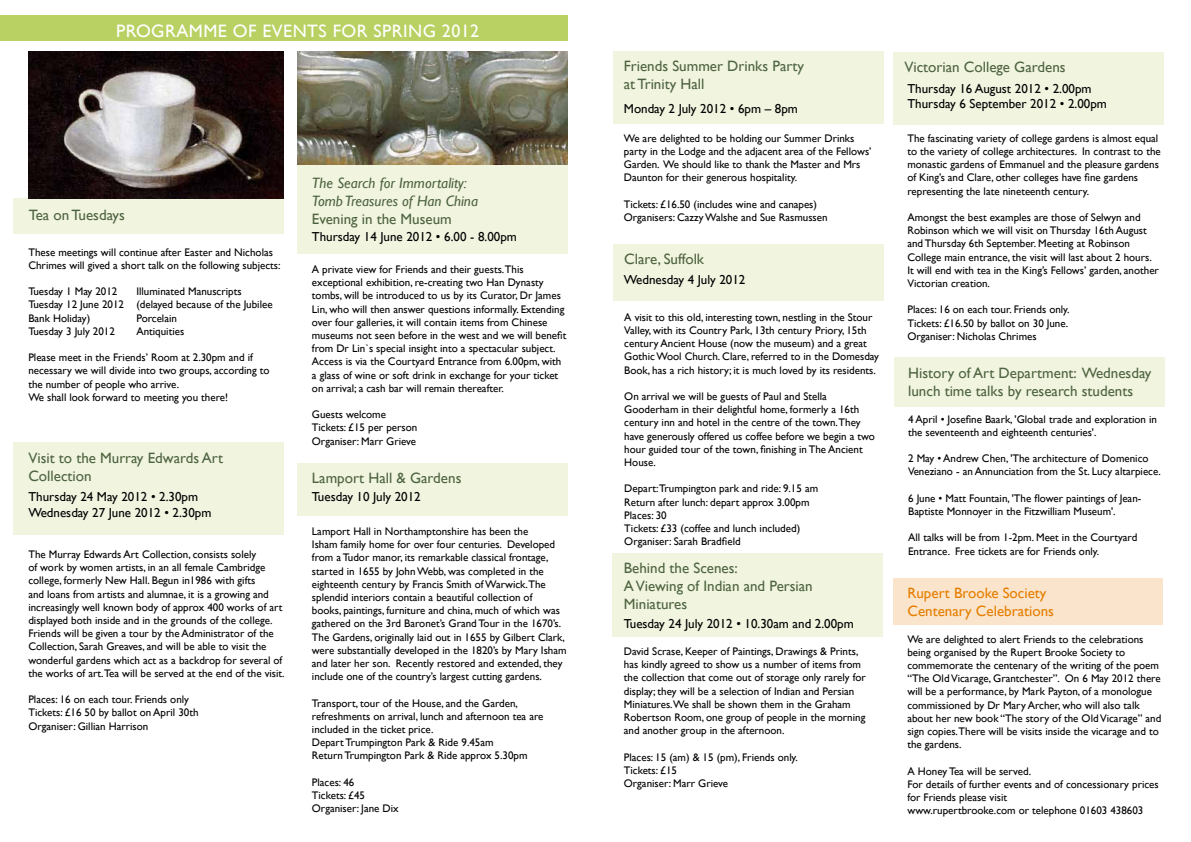
<style>
.page{position:relative;width:1191px;height:842px;background:#fff}
.page>*{position:absolute;margin:0;border:0;box-sizing:border-box;transform-origin:0 0}
.t1{font:18px "Gill Sans";letter-spacing:.025em;color:#fff}
.t2{font:15px/18px "Gill Sans";color:#4e633f}
.t3{font:italic 15px/18px "Gill Sans";color:#4e633f}
.t4{font:15px/18px "Gill Sans";color:#e67d00}
.t5{font:13px/15.6px "Gill Sans";color:#000}
.t6{font:11px/13.2px "Gill Sans";color:#000}
</style>
<div class="page">
<div style="left:894px;top:357px;width:270px;height:49px;background:#f1f5e0"></div>
<div style="left:0;top:16px;width:567px;height:25px;background:#b9d162"></div>
<div style="left:13px;top:198px;width:270px;height:36px;background:#f1f5e0"></div>
<div style="left:13px;top:442px;width:270px;height:92px;background:#f1f5e0"></div>
<div style="left:298px;top:165px;width:270px;height:88px;background:#f1f5e0"></div>
<div style="left:298px;top:463px;width:270px;height:53px;background:#f1f5e0"></div>
<div style="left:613px;top:51px;width:270px;height:72px;background:#f1f5e0"></div>
<div style="left:893px;top:52px;width:270px;height:72px;background:#f1f5e0"></div>
<div style="left:613px;top:244px;width:271px;height:56px;background:#f1f5e0"></div>
<div style="left:612px;top:553px;width:270px;height:83px;background:#f1f5e0"></div>
<img style="left:298px;top:52px;width:269px;height:112px">
<div style="left:893px;top:578px;width:269px;height:47px;background:#fae5cc"></div>
<img style="left:28px;top:52px;width:255px;height:146px">
<h1 class="t1" style="left:116px;top:20px;width:365px">PROGRAMME OF EVENTS FOR SPRING 2012</h1>
<h2 class="t2" style="left:29px;top:205px;width:97px">Tea on Tuesdays</h2>
<p class="t6" style="left:28px;top:245px;width:254px">These meetings will continue after Easter and Nicholas<br>Chrimes will gived a short talk on the following subjects:</p>
<p class="t6" style="left:28px;top:285px;width:91px">Tuesday 1 May 2012</p>
<p class="t6" style="left:28px;top:285px;width:246px;text-indent:108px">Illuminated Manuscripts<br>Tuesday 12 June 2012 (delayed because of the Jubilee<br>Bank Holiday)</p>
<p class="t6" style="left:136px;top:311px;width:42px">Porcelain</p>
<p class="t6" style="left:28px;top:324px;width:88px">Tuesday 3 July 2012</p>
<p class="t6" style="left:136px;top:324px;width:49px">Antiquities</p>
<p class="t6" style="left:28px;top:351px;width:243px">Please meet in the Friends’ Room at 2.30pm and if necessary we will divide into two groups, according to the number of people who arrive.<br>We shall look forward to meeting you there!</p>
<h2 class="t2" style="left:28px;top:449px;width:196px">Visit to the Murray Edwards Art<br>Collection</h2>
<p class="t5" style="left:28px;top:489px;width:185px">Thursday 24 May 2012 • 2.30pm<br>Wednesday 27 June 2012 • 2.30pm</p>
<p class="t6" style="left:28px;top:548px;width:258px">The Murray Edwards Art Collection, consists solely<br>of work by women artists, in an all female Cambridge college, formerly New Hall. Begun in1986 with gifts<br>and loans from artists and alumnae, it is a growing and increasingly well known body of approx 400 works of art displayed both inside and in the grounds of the college.<br>Friends will be given a tour by the Administrator of the Collection, Sarah Greaves, and will be able to visit the wonderful gardens which act as a backdrop for several of the works of art.Tea will be served at the end of the visit.</p>
<p class="t6" style="left:28px;top:693px;width:172px">Places: 16 on each tour. Friends only<br>Tickets: £16 50 by ballot on April 30th<br>Organiser: Gillian Harrison</p>
<h2 class="t3" style="left:312px;top:174px;width:168px">The Search for Immortality:<br>Tomb Treasures of Han China</h2>
<h2 class="t2" style="left:312px;top:210px;width:141px">Evening in the Museum</h2>
<p class="t5" style="left:312px;top:229px;width:206px">Thursday 14 June 2012 • 6.00 - 8.00pm</p>
<p class="t6" style="left:312px;top:262px;width:256px">A private view for Friends and their guests.This exceptional exhibition, re-creating two Han Dynasty tombs, will be introduced to us by its Curator, Dr James Lin, who will then answer questions informally. Extending over four galleries, it will contain items from Chinese museums not seen before in the west and we will benefit from Dr Lin`s special insight into a spectacular subject.<br>Access is via the Courtyard Entrance from 6.00pm, with a glass of wine or soft drink in exchange for your ticket on arrival; a cash bar will remain thereafter.</p>
<p class="t6" style="left:312px;top:408px;width:107px">Guests welcome<br>Tickets: £15 per person<br>Organiser: Marr Grieve</p>
<h2 class="t2" style="left:312px;top:469px;width:151px">Lamport Hall &amp; Gardens</h2>
<p class="t5" style="left:312px;top:489px;width:110px">Tuesday 10 July 2012</p>
<p class="t6" style="left:312px;top:524px;width:256px">Lamport Hall in Northamptonshire has been the<br>Isham family home for over four centuries. Developed from a Tudor manor, its remarkable classical frontage, started in 1655 by John Webb, was completed in the eighteenth century by Francis Smith of Warwick.The splendid interiors contain a beautiful collection of<br>books, paintings, furniture and china, much of which was gathered on the 3rd Baronet’s Grand Tour in the 1670’s.<br>The Gardens, originally laid out in 1655 by Gilbert Clark, were substantially developed in the 1820’s by Mary Isham and later her son. Recently restored and extended, they include one of the country’s largest cutting gardens.</p>
<p class="t6" style="left:312px;top:696px;width:233px">Transport, tour of the House, and the Garden, refreshments on arrival, lunch and afternoon tea are included in the ticket price.<br>Depart Trumpington Park &amp; Ride 9.45am<br>Return Trumpington Park &amp; Ride approx 5.30pm</p>
<p class="t6" style="left:312px;top:775px;width:88px">Places: 46<br>Tickets: £45<br>Organiser: Jane Dix</p>
<h2 class="t2" style="left:624px;top:57px;width:182px">Friends Summer Drinks Party at Trinity Hall</h2>
<h2 class="t2" style="left:904px;top:58px;width:163px">Victorian College Gardens</h2>
<p class="t5" style="left:907px;top:81px;width:201px">Thursday 16 August 2012 • 2.00pm<br>Thursday 6 September 2012 • 2.00pm</p>
<p class="t5" style="left:624px;top:100px;width:176px">Monday 2 July 2012 • 6pm – 8pm</p>
<p class="t6" style="left:624px;top:131px;width:249px">We are delighted to be holding our Summer Drinks party in the Lodge and the adjacent area of the Fellows’ Garden. We should like to thank the Master and Mrs Daunton for their generous hospitality.</p>
<p class="t6" style="left:624px;top:197px;width:205px">Tickets: £16.50 (includes wine and canapes)<br>Organisers: Cazzy Walshe and Sue Rasmussen</p>
<h2 class="t2" style="left:624px;top:250px;width:81px">Clare, Suffolk</h2>
<p class="t5" style="left:624px;top:272px;width:123px">Wednesday 4 July 2012</p>
<p class="t6" style="left:624px;top:310px;width:256px">A visit to this old, interesting town, nestling in the Stour Valley, with its Country Park, 13th century Priory, 15th century Ancient House (now the museum) and a great Gothic Wool Church. Clare, referred to in the Domesday Book, has a rich history; it is much loved by its residents.</p>
<p class="t6" style="left:624px;top:390px;width:252px">On arrival we will be guests of Paul and Stella Gooderham in their delightful home, formerly a 16th century inn and hotel in the centre of the town.They have generously offered us coffee before we begin a two hour guided tour of the town, finishing in The Ancient House.</p>
<p class="t6" style="left:624px;top:482px;width:195px">Depart:Trumpington park and ride: 9.15 am<br>Return after lunch: depart approx 3.00pm<br>Places: 30<br>Tickets: £33 (coffee and lunch included)<br>Organiser: Sarah Bradfield</p>
<h2 class="t2" style="left:624px;top:558px;width:190px">Behind the Scenes:<br>A Viewing of Indian and Persian<br>Miniatures</h2>
<p class="t5" style="left:624px;top:616px;width:231px">Tuesday 24 July 2012 • 10.30am and 2.00pm</p>
<p class="t6" style="left:624px;top:644px;width:243px">David Scrase, Keeper of Paintings, Drawings &amp; Prints, has kindly agreed to show us a number of items from the collection that come out of storage only rarely for display; they will be a selection of Indian and Persian Miniatures.We shall be shown them in the Graham Robertson Room, one group of people in the morning and another group in the afternoon.</p>
<p class="t6" style="left:624px;top:750px;width:176px">Places: 15 (am) &amp; 15 (pm), Friends only.<br>Tickets: £15<br>Organiser: Marr Grieve</p>
<p class="t6" style="left:907px;top:131px;width:255px">The fascinating variety of college gardens is almost equal to the variety of college architectures. In contrast to the monastic gardens of Emmanuel and the pleasure gardens of King’s and Clare, other colleges have fine gardens representing the late nineteenth century.</p>
<p class="t6" style="left:907px;top:211px;width:253px">Amongst the best examples are those of Selwyn and Robinson which we will visit on Thursday 16th August and Thursday 6th September. Meeting at Robinson College main entrance, the visit will last about 2 hours.<br>It will end with tea in the King’s Fellows’ garden, another Victorian creation.</p>
<p class="t6" style="left:907px;top:303px;width:164px;text-align:justify">Places: 16 on each tour. Friends only.<br>Tickets: £16.50 by ballot on 30 June.<br>Organiser: Nicholas Chrimes</p>
<h2 class="t2" style="left:908px;top:364px;width:245px">History of Art Department: Wednesday lunch time talks by research students</h2>
<p class="t6" style="left:908px;top:412px;width:250px">4 April • Josefine Baark, 'Global trade and exploration in the seventeenth and eighteenth centuries'.</p>
<p class="t6" style="left:908px;top:452px;width:254px">2 May • Andrew Chen, 'The architecture of Domenico<br>Veneziano - an Annunciation from the St. Lucy altarpiece.</p>
<p class="t6" style="left:908px;top:491px;width:235px">6 June • Matt Fountain, 'The flower paintings of Jean-<br>Baptiste Monnoyer in the Fitzwilliam Museum'.</p>
<p class="t6" style="left:908px;top:531px;width:231px">All talks will be from 1-2pm. Meet in the Courtyard<br>Entrance. Free tickets are for Friends only.</p>
<h2 class="t4" style="left:907px;top:584px;width:148px">Rupert Brooke Society<br>Centenary Celebrations</h2>
<p class="t6" style="left:907px;top:632px;width:255px">We are delighted to alert Friends to the celebrations being organised by the Rupert Brooke Society to commemorate the centenary of the writing of the poem “The Old Vicarage, Grantchester”. On 6 May 2012 there will be a performance, by Mark Payton, of a monologue commissioned by Dr Mary Archer, who will also talk about her new book “The story of the Old Vicarage” and sign copies.There will be visits inside the vicarage and to the gardens.</p>
<p class="t6" style="left:907px;top:764px;width:253px">A Honey Tea will be served.<br>For details of further events and of concessionary prices for Friends please visit<br>www.rupertbrooke.com or telephone 01603 438603</p>
</div>
